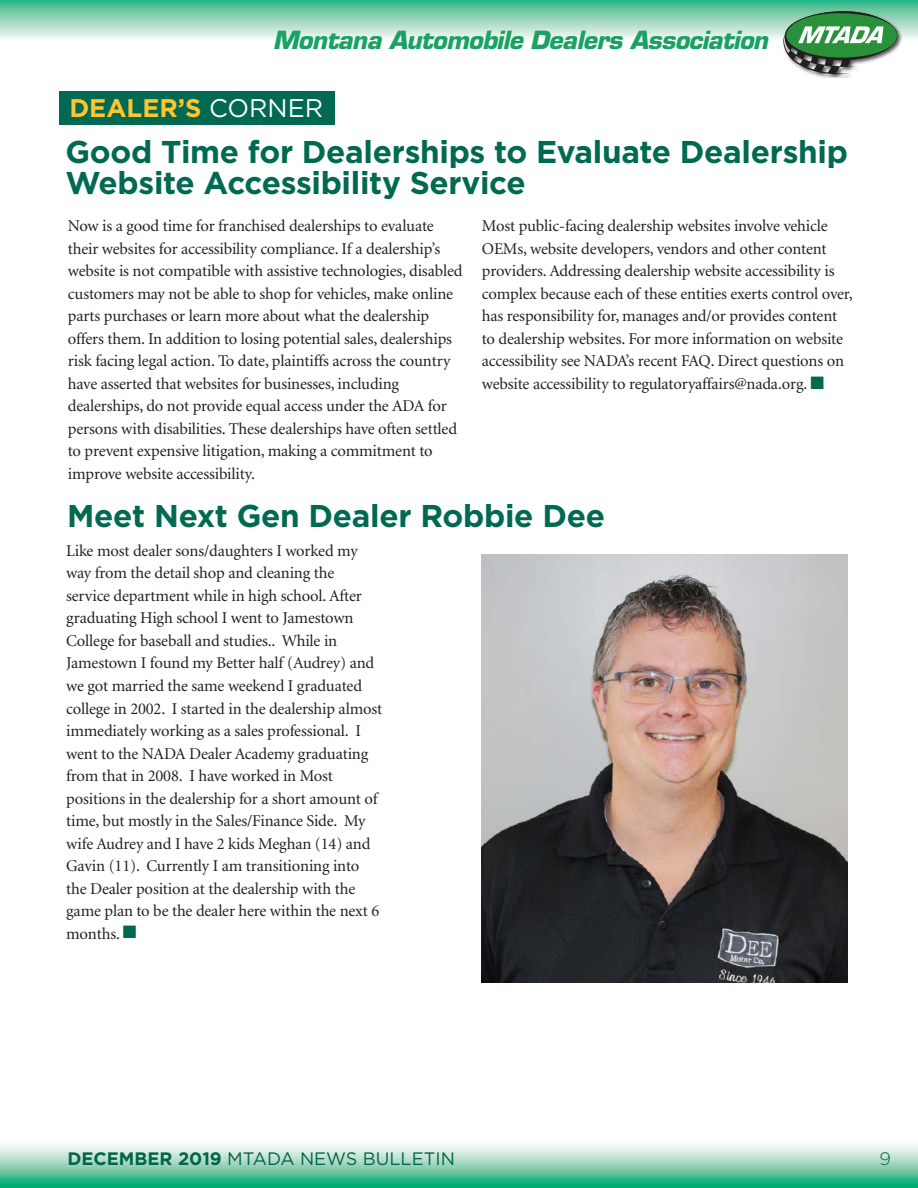
<style>
.page{position:relative;width:918px;height:1188px;background:#fff}
.page>*{position:absolute;margin:0;border:0;box-sizing:border-box;transform-origin:0 0}
.t1{font:700 31.5px/31.5px "Gotham";letter-spacing:-.01em;color:#006951}
.t2{font:700 25.5px "Gotham";color:#ffc52d}
.t3{font:italic 700 24.45px "Eurostile";letter-spacing:-.02em;color:#19a261}
.t4{font:18px "Gotham";color:#00654b}
.t5{font:300 18px "Gotham";color:#006951}
.t6{font:16.5px/22.5px "Minion";letter-spacing:-.01em;color:#231f20}
.s1{font-weight:400;color:#fff}
.s2{color:#006951}
.s3{font-weight:700}
</style>
<div class="page">
<svg style="left:0;top:1145px;width:918px;height:43px;background:#82d0b2"></svg>
<svg style="left:0;top:0;width:918px;height:39px;background:#93d4ba"></svg>
<div style="left:782px;top:10px;width:121px;height:68px;background:#231f20;opacity:.75"></div>
<svg style="left:783px;top:11px;width:114px;height:63px"></svg>
<div style="left:59px;top:91px;width:275px;height:34px;background:#006951"></div>
<img style="left:482px;top:554px;width:366px;height:429px">
<h3 class="t3" style="left:273px;top:25px;width:497px">Montana Automobile Dealers Association</h3>
<h2 class="t2" style="left:69px;top:93px;width:255px">DEALER’S <span class="s1">CORNER</span></h2>
<h1 class="t1" style="left:66px;top:135px;width:784px">Good Time for Dealerships to Evaluate Dealership<br>Website Accessibility Service</h1>
<p class="t6" style="left:68px;top:215px;width:396px">Now is a good time for franchised dealerships to evaluate their websites for accessibility compliance. If a dealership’s website is not compatible with assistive technologies, disabled customers may not be able to shop for vehicles, make online parts purchases or learn more about what the dealership offers them. In addition to losing potential sales, dealerships risk facing legal action. To date, plaintiffs across the country have asserted that websites for businesses, including dealerships, do not provide equal access under the ADA for persons with disabilities. These dealerships have often settled to prevent expensive litigation, making a commitment to improve website accessibility.</p>
<p class="t6" style="left:482px;top:215px;width:372px">Most public-facing dealership websites involve vehicle OEMs, website developers, vendors and other content providers. Addressing dealership website accessibility is complex because each of these entities exerts control over, has responsibility for, manages and/or provides content to dealership websites. For more information on website accessibility see NADA’s recent FAQ. Direct questions on website accessibility to regulatoryaffairs@nada.org. <span class="s2">■</span></p>
<h1 class="t1" style="left:67px;top:499px;width:539px">Meet Next Gen Dealer Robbie Dee</h1>
<p class="t6" style="left:66px;top:540px;width:318px">Like most dealer sons/daughters I worked my way from the detail shop and cleaning the service department while in high school. After graduating High school I went to Jamestown College for baseball and studies.. While in Jamestown I found my Better half (Audrey) and we got married the same weekend I graduated college in 2002. I started in the dealership almost immediately working as a sales professional. I went to the NADA Dealer Academy graduating from that in 2008. I have worked in Most positions in the dealership for a short amount of time, but mostly in the Sales/Finance Side. My wife Audrey and I have 2 kids Meghan (14) and Gavin (11). Currently I am transitioning into the Dealer position at the dealership with the game plan to be the dealer here within the next 6 months. <span class="s2">■</span></p>
<p class="t4" style="left:68px;top:1149px;width:389px"><span class="s3">DECEMBER 2019</span> MTADA NEWS BULLETIN</p>
<p class="t5" style="left:879px;top:1149px;width:13px">9</p>
</div>
